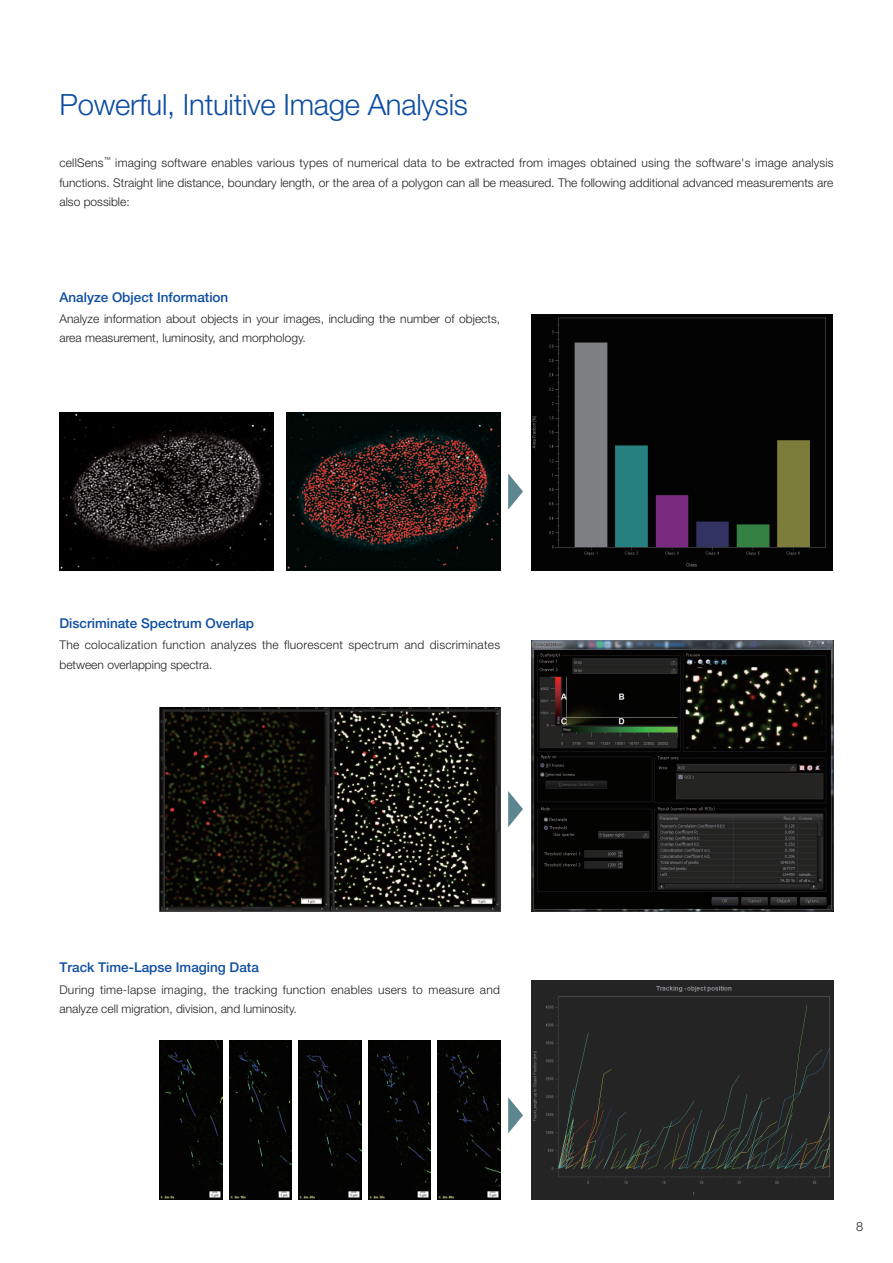
<style>
.page{position:relative;width:893px;height:1263px;background:#fff}
.page>*{position:absolute;margin:0;border:0;box-sizing:border-box;transform-origin:0 0}
.t1{font:300 29.25px "Helvetica Neue LT Std";letter-spacing:-.01em;color:#0d4da1}
.t2{font:500 13.5px "Helvetica Neue LT Std";color:#0d4da1}
.t3{font:300 12.75px "Helvetica Neue LT Std";color:#231f20}
.t4{font:300 12px/19.5px "Helvetica Neue LT Std";color:#231f20}
.t5{font:300 12px/19.5px "Helvetica Neue LT Std";letter-spacing:.02em;color:#231f20}
.t6{font:300 7.05px "Helvetica Neue LT Std";color:#231f20}
</style>
<div class="page">
<img style="left:286px;top:413px;width:214px;height:157px">
<img style="left:59px;top:413px;width:214px;height:157px">
<img style="left:160px;top:707px;width:340px;height:204px">
<img style="left:531px;top:640px;width:302px;height:271px">
<svg style="left:508px;top:791px;width:15px;height:36px"></svg>
<img style="left:532px;top:981px;width:302px;height:218px">
<div style="left:438px;top:1040px;width:62px;height:159px;background:#040303"></div>
<div style="left:160px;top:1040px;width:62px;height:159px;background:#040303"></div>
<div style="left:229px;top:1040px;width:63px;height:159px;background:#040303"></div>
<div style="left:299px;top:1040px;width:62px;height:159px;background:#040303"></div>
<div style="left:368px;top:1040px;width:63px;height:159px;background:#040303"></div>
<svg style="left:508px;top:1097px;width:15px;height:36px"></svg>
<svg style="left:508px;top:473px;width:15px;height:37px"></svg>
<img style="left:531px;top:314px;width:302px;height:256px">
<h1 class="t1" style="left:60px;top:87px;width:410px">Powerful, Intuitive Image Analysis</h1>
<p class="t4" style="left:60px;top:153px;width:45px">cellSens</p>
<p class="t6" style="left:104px;top:155px;width:8px">™</p>
<p class="t4" style="left:60px;top:153px;width:775px;text-align:justify;text-indent:56px">imaging software enables various types of numerical data to be extracted from images obtained using the software's image analysis functions. Straight line distance, boundary length, or the area of a polygon can all be measured. The following additional advanced measurements are also possible:</p>
<p class="t2" style="left:60px;top:289px;width:170px">Analyze Object Information</p>
<p class="t4" style="left:60px;top:309px;width:442px">Analyze information about objects in your images, including the number of objects, area measurement, luminosity, and morphology.</p>
<p class="t2" style="left:60px;top:615px;width:196px">Discriminate Spectrum Overlap</p>
<p class="t5" style="left:60px;top:635px;width:442px">The colocalization function analyzes the fluorescent spectrum and discriminates between overlapping spectra.</p>
<p class="t2" style="left:60px;top:959px;width:201px">Track Time-Lapse Imaging Data</p>
<p class="t5" style="left:60px;top:979px;width:442px">During time-lapse imaging, the tracking function enables users to measure and analyze cell migration, division, and luminosity.</p>
<p class="t3" style="left:856px;top:1219px;width:9px">8</p>
</div>
